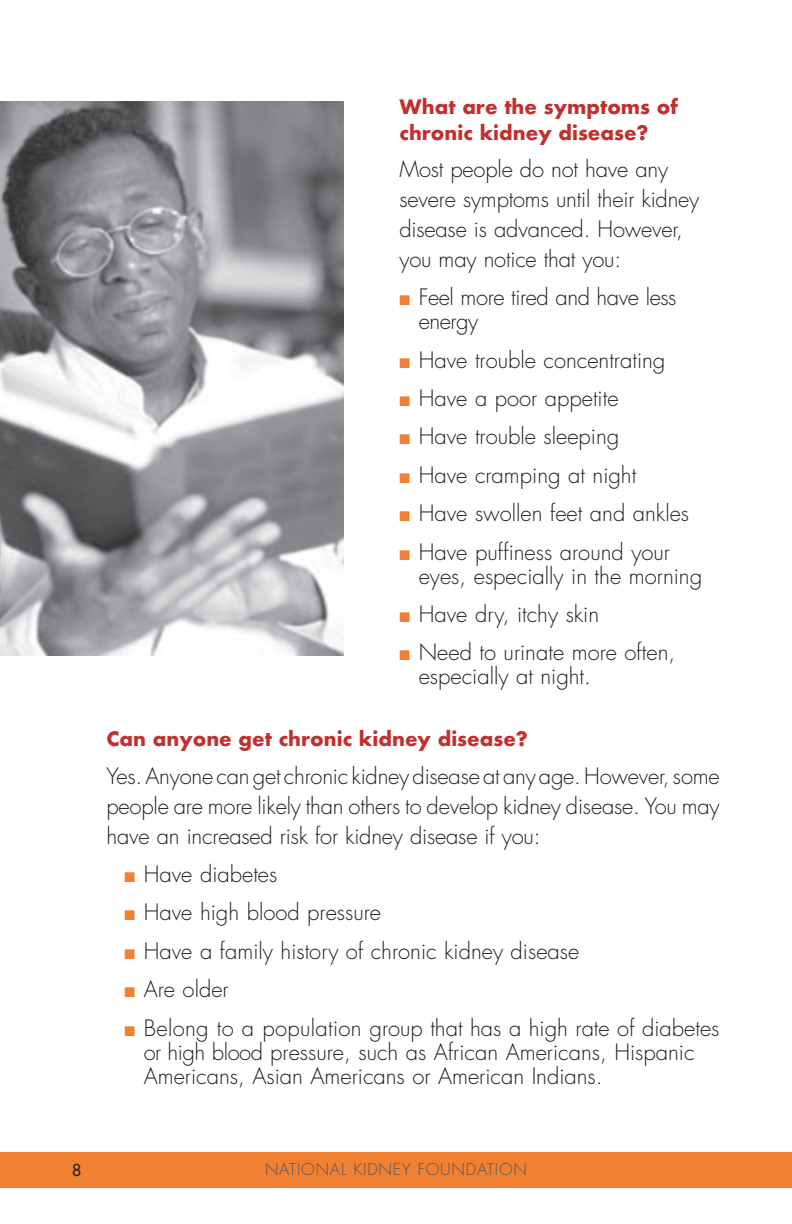
<style>
.page{position:relative;width:792px;height:1224px;background:#fff}
.page>*{position:absolute;margin:0;border:0;box-sizing:border-box;transform-origin:0 0}
.t1{font:300 22px/30px "Futura";color:#231f20}
.t2{font:22px/26px "Futura Bld";color:#c1302e}
.t3{font:300 22px/24px "Futura";letter-spacing:-.02em;color:#231f20}
.t4{font:300 16px "Futura";letter-spacing:.05em;color:#57585a}
.t5{font:16px "Futura";color:#231f20}
.t6{font:300 14px "Futura";color:#57585a}
.s1{color:#f08032}
</style>
<div class="page">
<div style="left:0;top:1152px;width:792px;height:36px;background:#f08032"></div>
<img style="left:0;top:101px;width:343px;height:555px">
<p class="t2" style="left:400px;top:95px;width:280px">What are the symptoms of chronic kidney disease?</p>
<p class="t1" style="left:400px;top:155px;width:301px">Most people do not have any severe symptoms until their kidney disease is advanced. However, you may notice that you:</p>
<p class="t3" style="left:419px;top:286px;width:259px;text-indent:-19px"><span class="s1">■</span> Feel more tired and have less energy</p>
<p class="t1" style="left:400px;top:345px;width:267px"><span class="s1">■</span> Have trouble concentrating</p>
<p class="t1" style="left:400px;top:384px;width:221px"><span class="s1">■</span> Have a poor appetite</p>
<p class="t1" style="left:400px;top:422px;width:221px"><span class="s1">■</span> Have trouble sleeping</p>
<p class="t1" style="left:400px;top:461px;width:238px"><span class="s1">■</span> Have cramping at night</p>
<p class="t1" style="left:400px;top:499px;width:291px"><span class="s1">■</span> Have swollen feet and ankles</p>
<p class="t1" style="left:419px;top:540px;width:285px;line-height:24px;text-indent:-19px"><span class="s1">■</span> Have puffiness around your eyes, especially in the morning</p>
<p class="t1" style="left:400px;top:600px;width:201px"><span class="s1">■</span> Have dry, itchy skin</p>
<p class="t1" style="left:419px;top:641px;width:258px;line-height:24px;text-indent:-19px"><span class="s1">■</span> Need to urinate more often, especially at night.</p>
<p class="t2" style="left:106px;top:728px;width:423px">Can anyone get chronic kidney disease?</p>
<p class="t1" style="left:106px;top:761px;width:615px;text-align:justify">Yes. Anyone can get chronic kidney disease at any age. However, some people are more likely than others to develop kidney disease. You may have an increased risk for kidney disease if you:</p>
<p class="t1" style="left:124px;top:860px;width:154px"><span class="s1">■</span> Have diabetes</p>
<p class="t1" style="left:124px;top:898px;width:258px"><span class="s1">■</span> Have high blood pressure</p>
<p class="t1" style="left:124px;top:937px;width:456px"><span class="s1">■</span> Have a family history of chronic kidney disease</p>
<p class="t1" style="left:124px;top:975px;width:106px"><span class="s1">■</span> Are older</p>
<p class="t1" style="left:144px;top:1016px;width:577px;line-height:24px;text-indent:-19px"><span class="s1">■</span> Belong to a population group that has a high rate of diabetes or high blood pressure, such as African Americans, Hispanic<br>Americans, Asian Americans or American Indians.</p>
<p class="t6" style="left:350px;top:1159px;width:165px">National Kidney Foundation</p>
<p class="t5" style="left:72px;top:1159px;width:13px">88</p>
<p class="t4" style="left:265px;top:1160px;width:263px">NATIONAL KIDNEY FOUNDATION</p>
</div>
